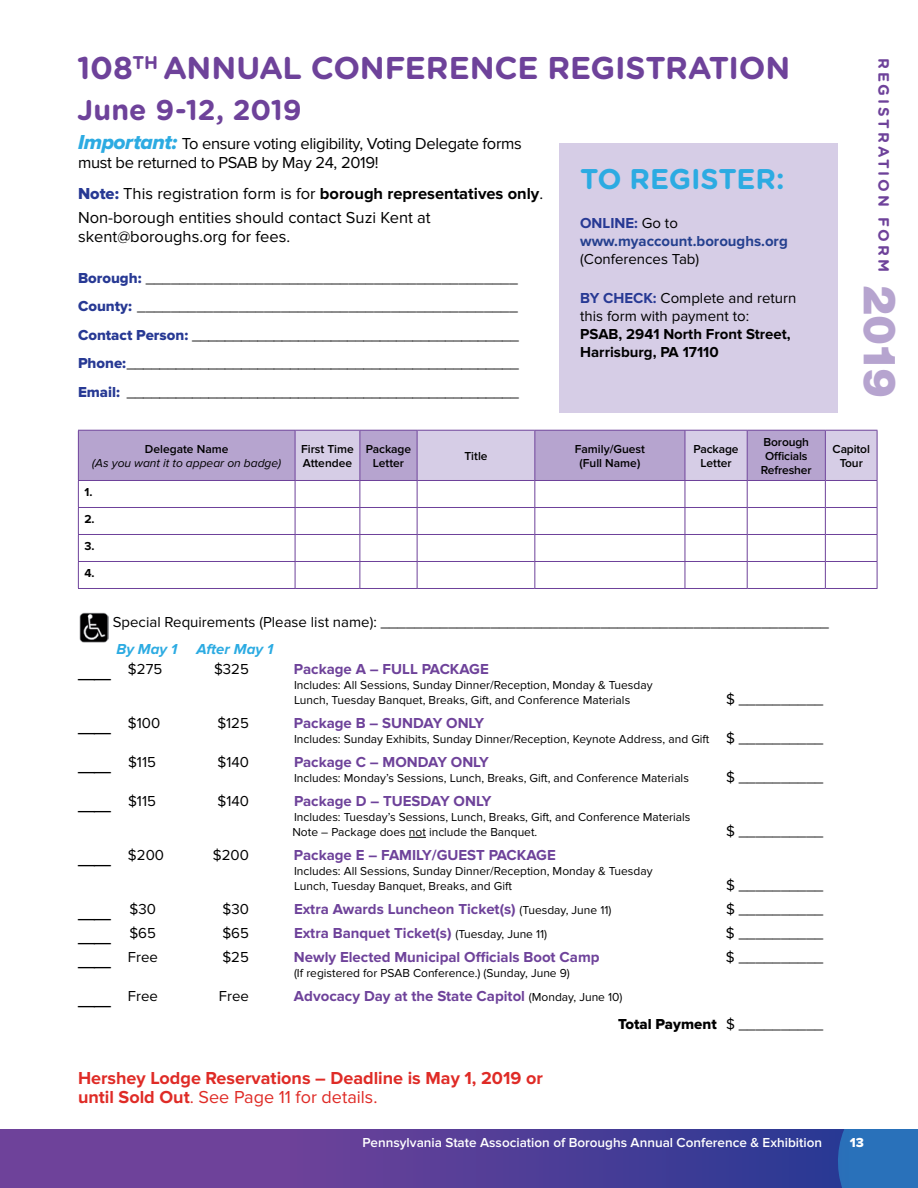
<style>
.page{position:relative;width:918px;height:1188px;background:#fff}
.page>*{position:absolute;margin:0;border:0;box-sizing:border-box;transform-origin:0 0}
.t1{font:900 45px "Helvetica Neue LT Std";color:#b6a4cf}
.t2{font:700 31.5px "Gotham Rounded";color:#6e429a}
.t3{font:700 28.5px "Gotham Rounded";color:#6e429a}
.t4{font:700 28.5px "Gotham Rounded";letter-spacing:-.01em;color:#2cabe2}
.t5{font:700 18px/19.5px "Proxima Nova";color:#df2b26}
.t6{font:16.5px/24px "Proxima Nova";color:#000}
.t7{font:16.5px/19.5px "Proxima Nova";letter-spacing:-.02em;color:#000}
.t8{font:15px/28.5px "Proxima Nova";color:#000;text-align:justify}
.t9{font:700 15px "Proxima Nova";color:#6e429a}
.t10{font:700 15px/18px "Proxima Nova";color:#000}
.t11{font:700 15px/18px "Proxima Nova";color:#25408f}
.t12{font:15px "Proxima Nova Extrabld";color:#000}
.t13{font:700 15px "Gotham Rounded";color:#6e429a}
.t14{font:italic 700 15px "Proxima Nova";color:#2cabe2}
.t15{font:600 13.5px "Proxima Nova";color:#fff}
.t16{font:13.5px "Proxima Nova Extrabld";color:#fff}
.t17{font:12px/15px "Proxima Nova";color:#000}
.t18{font:600 12px/14.4px "Proxima Nova";color:#000;text-align:center}
.t19{font:italic 12px "Proxima Nova";color:#000}
.t20{font:700 12px "Proxima Nova";color:#000}
.s1{font-family:"Proxima Nova Extrabld It";font-size:21px;color:#2cabe2}
.s2{font-family:"Proxima Nova Extrabld";color:#273994}
.s3{font-weight:700}
.s4{color:#273994}
.s5{font-weight:400;color:#000}
.s6{font-weight:700;color:#273994}
.s7{font-size:24px}
.s8{font-size:15px}
.s9{font-weight:400;font-size:12px;color:#000}
.s10{font-family:"Proxima Nova"}
.s11{font-weight:400}
</style>
<div class="page">
<div style="left:848px;top:1130px;width:70px;height:58px;background:#2971ba"></div>
<svg style="left:0;top:1130px;width:848px;height:58px;background:#563f98"></svg>
<div style="left:559px;top:143px;width:279px;height:270px;background:#d6cde6"></div>
<img style="left:80px;top:613px;width:28px;height:30px">
<svg style="left:78px;top:430px;width:800px;height:158px"></svg>
<hr style="left:78px;top:588px;width:217px;height:1px;background:#6e429a">
<hr style="left:295px;top:588px;width:65px;height:1px;background:#6e429a">
<hr style="left:360px;top:588px;width:57px;height:1px;background:#6e429a">
<hr style="left:417px;top:588px;width:118px;height:1px;background:#6e429a">
<hr style="left:535px;top:588px;width:150px;height:1px;background:#6e429a">
<hr style="left:685px;top:588px;width:62px;height:1px;background:#6e429a">
<hr style="left:747px;top:588px;width:78px;height:1px;background:#6e429a">
<hr style="left:825px;top:588px;width:52px;height:1px;background:#6e429a">
<svg style="left:409px;top:837px;width:17px;height:1px"></svg>
<h2 class="t2" style="left:77px;top:45px;width:111px">108<sup>TH</sup> ANN</h2>
<h2 class="t2" style="left:236px;top:45px;width:98px">UAL CONFERENCE</h2>
<h2 class="t2" style="left:547px;top:45px;width:21px">REGISTRATION</h2>
<h3 class="t3" style="left:77px;top:89px;width:226px">JUNE 9-12, 2019</h3>
<p class="t7" style="left:78px;top:134px;width:445px"><span class="s1">Important:</span> To ensure voting eligibility, Voting Delegate forms must be returned to PSAB by May 24, 2019!</p>
<p class="t6" style="left:78px;top:182px;width:467px"><span class="s2">Note:</span> This registration form is for <span class="s3">borough representatives only</span>.<br>Non-borough entities should contact Suzi Kent at</p>
<p class="t6" style="left:78px;top:225px;width:214px">skent@boroughs.org for fees.</p>
<p class="t8" style="left:78px;top:264px;width:442px"><span class="s2">Borough:</span> ____________________________________________ <span class="s2">County:</span> _____________________________________________ <span class="s2">Contact Person:</span> ________________________________________ <span class="s2">Phone:</span>________________________________________________ <span class="s2">Email:</span> ________________________________________________</p>
<h3 class="t4" style="left:580px;top:158px;width:206px">TO REGISTER:</h3>
<p class="t11" style="left:580px;top:214px;width:209px"><span class="s4">ONLINE:</span> <span class="s5">Go to </span>www.myaccount.boroughs.org</p>
<p class="t8" style="left:580px;top:245px;width:121px">(Conferences Tab)</p>
<p class="t8" style="left:580px;top:289px;width:218px;line-height:18px"><span class="s6">BY CHECK:</span> Complete and return this form with payment to:</p>
<p class="t10" style="left:580px;top:325px;width:212px">PSAB, 2941 North Front Street,<br>Harrisburg, PA 17110</p>
<p class="t13" style="left:895px;top:58px;width:213px;rotate:90deg">REGISTRATION FORM</p>
<h1 class="t1" style="left:907px;top:285px;width:115px;rotate:90deg">2019</h1>
<p class="t18" style="left:145px;top:442px;width:85px">Delegate Name</p>
<p class="t19" style="left:92px;top:457px;width:190px">(As you want it to appear on badge)</p>
<p class="t20" style="left:84px;top:485px;width:10px">1.</p>
<p class="t20" style="left:84px;top:512px;width:12px">2.</p>
<p class="t20" style="left:84px;top:539px;width:12px">3.</p>
<p class="t20" style="left:84px;top:566px;width:12px">4.</p>
<p class="t18" style="left:301px;top:442px;width:54px;text-align:left">First Time<br>Attendee</p>
<p class="t18" style="left:366px;top:442px;width:47px">Package<br>Letter</p>
<p class="t18" style="left:464px;top:449px;width:25px">Title</p>
<p class="t18" style="left:575px;top:442px;width:72px">Family/Guest (Full Name)</p>
<p class="t18" style="left:694px;top:442px;width:47px">Package<br>Letter</p>
<p class="t18" style="left:761px;top:435px;width:52px">Borough<br>Officials<br>Refresher</p>
<p class="t18" style="left:833px;top:442px;width:39px">Capitol<br>Tour</p>
<p class="t8" style="left:113px;top:608px;width:718px">Special Requirements (Please list name): _____________________________________________________</p>
<p class="t14" style="left:116px;top:641px;width:62px">By May 1</p>
<p class="t14" style="left:196px;top:641px;width:78px">After May 1</p>
<p class="t8" style="left:78px;top:655px;width:86px"><span class="s7">__</span> $275</p>
<p class="t8" style="left:214px;top:655px;width:36px">$325</p>
<p class="t9" style="left:294px;top:660px;width:196px">Package A – FULL PACKAGE</p>
<p class="t17" style="left:294px;top:677px;width:360px">Includes: All Sessions, Sunday Dinner/Reception, Monday &amp; Tuesday<br>Lunch, Tuesday Banquet, Breaks, Gift, and Conference Materials</p>
<p class="t8" style="left:726px;top:685px;width:99px">$ __________</p>
<p class="t8" style="left:78px;top:709px;width:84px"><span class="s7">__</span> $100</p>
<p class="t8" style="left:217px;top:709px;width:33px">$125</p>
<p class="t9" style="left:294px;top:714px;width:192px">Package B – SUNDAY ONLY</p>
<p class="t17" style="left:294px;top:731px;width:531px">Includes: Sunday Exhibits, Sunday Dinner/Reception, Keynote Address, and Gift <span class="s8">$ __________</span></p>
<p class="t8" style="left:78px;top:748px;width:80px"><span class="s7">__</span> $115</p>
<p class="t8" style="left:217px;top:748px;width:33px">$140</p>
<p class="t9" style="left:294px;top:753px;width:196px">Package C – MONDAY ONLY</p>
<p class="t17" style="left:294px;top:770px;width:396px">Includes: Monday’s Sessions, Lunch, Breaks, Gift, and Conference Materials</p>
<p class="t8" style="left:726px;top:763px;width:99px">$ __________</p>
<p class="t8" style="left:78px;top:787px;width:80px"><span class="s7">__</span> $115</p>
<p class="t8" style="left:217px;top:787px;width:33px">$140</p>
<p class="t9" style="left:294px;top:792px;width:199px">Package D – TUESDAY ONLY</p>
<p class="t17" style="left:292px;top:809px;width:400px">Includes: Tuesday’s Sessions, Lunch, Breaks, Gift, and Conference Materials<br>Note – Package does not include the Banquet.</p>
<p class="t8" style="left:726px;top:817px;width:99px">$ __________</p>
<p class="t8" style="left:78px;top:841px;width:88px"><span class="s7">__</span> $200</p>
<p class="t8" style="left:213px;top:841px;width:38px">$200</p>
<p class="t9" style="left:294px;top:846px;width:263px">Package E – FAMILY/GUEST PACKAGE</p>
<p class="t17" style="left:294px;top:863px;width:360px">Includes: All Sessions, Sunday Dinner/Reception, Monday &amp; Tuesday<br>Lunch, Tuesday Banquet, Breaks, and Gift</p>
<p class="t8" style="left:726px;top:871px;width:99px">$ __________</p>
<p class="t8" style="left:78px;top:895px;width:80px"><span class="s7">__</span> $30</p>
<p class="t8" style="left:223px;top:895px;width:28px">$30</p>
<p class="t9" style="left:294px;top:900px;width:319px">Extra Awards Luncheon Ticket(s) <span class="s9">(Tuesday, June 11)</span></p>
<p class="t8" style="left:726px;top:895px;width:99px">$ __________</p>
<p class="t8" style="left:78px;top:919px;width:80px"><span class="s7">__</span> $65</p>
<p class="t8" style="left:222px;top:919px;width:28px">$65</p>
<p class="t9" style="left:294px;top:924px;width:255px">Extra Banquet Ticket(s) <span class="s9">(Tuesday, June 11)</span></p>
<p class="t8" style="left:726px;top:919px;width:99px">$ __________</p>
<p class="t8" style="left:78px;top:943px;width:82px"><span class="s7">__</span> Free</p>
<p class="t8" style="left:222px;top:943px;width:28px">$25</p>
<p class="t9" style="left:294px;top:948px;width:307px">Newly Elected Municipal Officials Boot Camp</p>
<p class="t8" style="left:726px;top:943px;width:99px">$ __________</p>
<p class="t17" style="left:294px;top:965px;width:277px">(If registered for PSAB Conference.) (Sunday, June 9)</p>
<p class="t8" style="left:78px;top:982px;width:82px"><span class="s7">__</span> Free</p>
<p class="t8" style="left:219px;top:982px;width:32px">Free</p>
<p class="t9" style="left:294px;top:987px;width:330px">Advocacy Day at the State Capitol <span class="s9">(Monday, June 10)</span></p>
<p class="t12" style="left:618px;top:1016px;width:207px">Total Payment <span class="s10">$ __________</span></p>
<p class="t5" style="left:78px;top:1069px;width:466px">Hershey Lodge Reservations – Deadline is May 1, 2019 or until Sold Out<span class="s11">. See Page 11 for details.</span></p>
<p class="t15" style="left:363px;top:1135px;width:461px">Pennsylvania State Association of Boroughs Annual Conference &amp; Exhibition</p>
<p class="t16" style="left:850px;top:1135px;width:16px">13</p>
</div>
